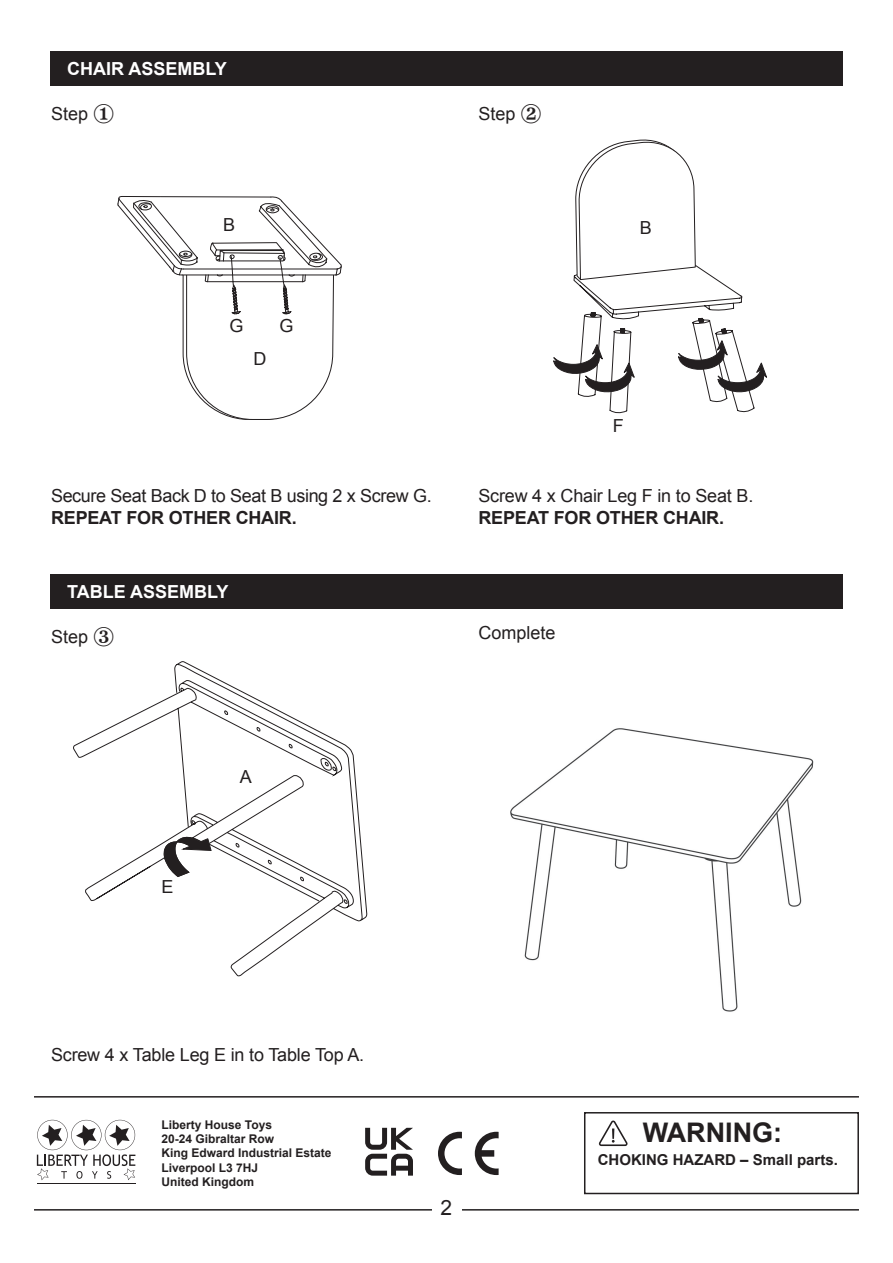
<style>
.page{position:relative;width:893px;height:1263px;background:#fff}
.page>*{position:absolute;margin:0;border:0;box-sizing:border-box;transform-origin:0 0}
.t1{font:700 27px "Arial";color:#231f20}
.t2{font:21px "Arial";color:#231f20}
.t3{font:18px "Arial";letter-spacing:-.01em;color:#231f20}
.t4{font:700 18px "Arial";letter-spacing:-.01em;color:#231f20}
.t5{font:700 18px "Arial";color:#fff}
.t6{font:700 15px "Arial";color:#231f20}
.t7{font:700 12px "Arial";color:#231f20}
</style>
<div class="page">
<hr style="left:34px;top:1209px;width:825px;height:1px;background:#231f20">
<div style="left:432px;top:1199px;width:29px;height:21px;background:#fff"></div>
<hr style="left:34px;top:1096px;width:825px;height:1px;background:#231f20">
<hr style="left:37px;top:1183px;width:98px;height:1px;background:#231f20">
<svg style="left:37px;top:1120px;width:98px;height:60px"></svg>
<div style="left:584px;top:1112px;width:275px;height:82px;border:2px solid #231f20"></div>
<svg style="left:598px;top:1120px;width:30px;height:26px"></svg>
<svg style="left:475px;top:1132px;width:24px;height:43px"></svg>
<svg style="left:438px;top:1132px;width:24px;height:43px"></svg>
<svg style="left:365px;top:1128px;width:48px;height:47px"></svg>
<div style="left:50px;top:51px;width:793px;height:34px;background:#231f20"></div>
<div style="left:50px;top:574px;width:793px;height:34px;background:#231f20"></div>
<svg style="left:553px;top:139px;width:214px;height:274px"></svg>
<svg style="left:117px;top:196px;width:225px;height:224px"></svg>
<svg style="left:73px;top:661px;width:294px;height:315px"></svg>
<svg style="left:162px;top:831px;width:49px;height:46px"></svg>
<img style="left:510px;top:728px;width:304px;height:284px">
<p class="t5" style="left:67px;top:56px;width:161px">CHAIR ASSEMBLY</p>
<p class="t3" style="left:51px;top:102px;width:65px">Step ①</p>
<p class="t3" style="left:223px;top:212px;width:14px">B</p>
<p class="t3" style="left:229px;top:314px;width:16px">G</p>
<p class="t3" style="left:279px;top:314px;width:16px">G</p>
<p class="t3" style="left:253px;top:346px;width:14px">D</p>
<p class="t3" style="left:51px;top:484px;width:382px">Secure Seat Back D to Seat B using 2 x Screw G.</p>
<p class="t4" style="left:51px;top:506px;width:247px">REPEAT FOR OTHER CHAIR.</p>
<p class="t5" style="left:67px;top:579px;width:163px">TABLE ASSEMBLY</p>
<p class="t3" style="left:51px;top:625px;width:65px">Step ③</p>
<p class="t3" style="left:478px;top:102px;width:65px">Step ②</p>
<p class="t3" style="left:640px;top:215px;width:14px">B</p>
<p class="t3" style="left:613px;top:414px;width:12px">F</p>
<p class="t3" style="left:478px;top:484px;width:277px">Screw 4 x Chair Leg F in to Seat B.</p>
<p class="t4" style="left:478px;top:506px;width:247px">REPEAT FOR OTHER CHAIR.</p>
<p class="t3" style="left:478px;top:621px;width:79px">Complete</p>
<p class="t3" style="left:162px;top:875px;width:14px">E</p>
<p class="t3" style="left:240px;top:765px;width:14px">A</p>
<p class="t3" style="left:51px;top:1043px;width:315px">Screw 4 x Table Leg E in to Table Top A.</p>
<p class="t7" style="left:162px;top:1116px;width:112px">Liberty House Toys</p>
<p class="t7" style="left:162px;top:1131px;width:114px">20-24 Gibraltar Row</p>
<p class="t7" style="left:162px;top:1145px;width:172px">King Edward Industrial Estate</p>
<p class="t7" style="left:162px;top:1160px;width:98px">Liverpool L3 7HJ</p>
<p class="t7" style="left:162px;top:1174px;width:94px">United Kingdom</p>
<p class="t2" style="left:441px;top:1193px;width:13px">2</p>
<p class="t1" style="left:643px;top:1115px;width:141px">WARNING:</p>
<p class="t6" style="left:598px;top:1149px;width:242px">CHOKING HAZARD – Small parts.</p>
</div>
